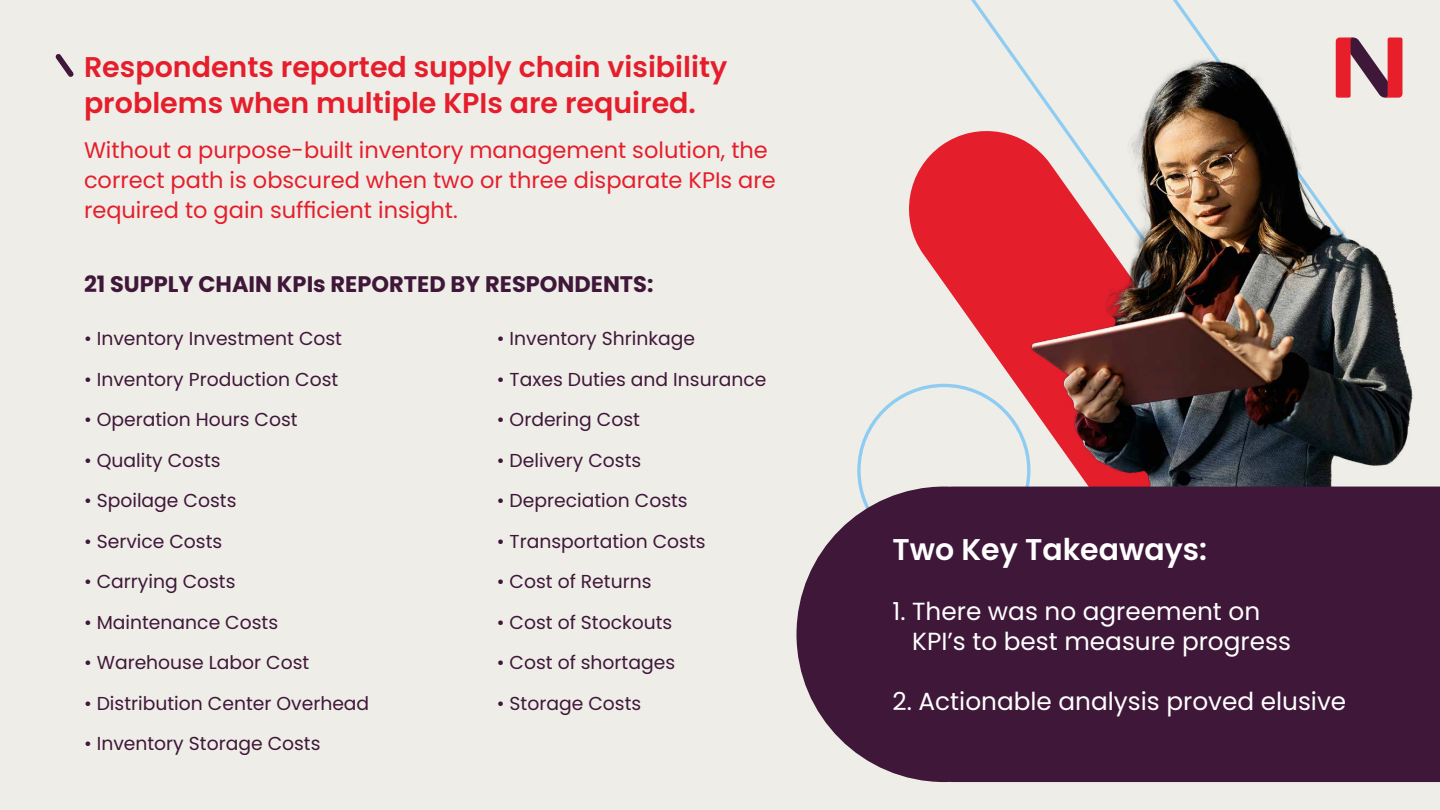
<style>
.page{position:relative;width:1440px;height:810px;background:#efede8}
.page>*{position:absolute;margin:0;border:0;box-sizing:border-box;transform-origin:0 0}
.t1{font:600 30px "Poppins";color:#fff}
.t2{font:600 28.5px/36px "Poppins";color:#e51e2c}
.t3{font:24.75px/30px "Poppins";color:#fff}
.t4{font:22.5px/30px "Poppins";color:#e51e2c}
.t5{font:700 22.5px "Poppins";color:#3f1739}
.t6{font:18.75px "Poppins";color:#3f1739}
</style>
<div class="page">
<svg style="left:55px;top:54px;width:19px;height:23px"></svg>
<svg style="left:898px;top:131px;width:107px;height:356px"></svg>
<img style="left:1005px;top:15px;width:435px;height:472px">
<div style="left:796px;top:487px;width:644px;height:295px;background:#3f1739"></div>
<svg style="left:1336px;top:38px;width:67px;height:61px"></svg>
<h2 class="t2" style="left:84px;top:49px;width:645px">Respondents reported supply chain visibility problems when multiple KPIs are required.</h2>
<p class="t4" style="left:84px;top:135px;width:693px">Without a purpose-built inventory management solution, the correct path is obscured when two or three disparate KPIs are required to gain sufficient insight.</p>
<p class="t5" style="left:84px;top:271px;width:571px">21 SUPPLY CHAIN KPIs REPORTED BY RESPONDENTS:</p>
<p class="t6" style="left:84px;top:328px;width:260px">• Inventory Investment Cost</p>
<p class="t6" style="left:84px;top:368px;width:256px">• Inventory Production Cost</p>
<p class="t6" style="left:84px;top:409px;width:215px">• Operation Hours Cost</p>
<p class="t6" style="left:84px;top:449px;width:138px">• Quality Costs</p>
<p class="t6" style="left:84px;top:490px;width:154px">• Spoilage Costs</p>
<p class="t6" style="left:84px;top:530px;width:140px">• Service Costs</p>
<p class="t6" style="left:84px;top:571px;width:153px">• Carrying Costs</p>
<p class="t6" style="left:84px;top:611px;width:196px">• Maintenance Costs</p>
<p class="t6" style="left:84px;top:652px;width:227px">• Warehouse Labor Cost</p>
<p class="t6" style="left:84px;top:692px;width:287px">• Distribution Center Overhead</p>
<p class="t6" style="left:84px;top:733px;width:238px">• Inventory Storage Costs</p>
<p class="t6" style="left:497px;top:328px;width:200px">• Inventory Shrinkage</p>
<p class="t6" style="left:497px;top:368px;width:271px">• Taxes Duties and Insurance</p>
<p class="t6" style="left:497px;top:409px;width:145px">• Ordering Cost</p>
<p class="t6" style="left:497px;top:449px;width:146px">• Delivery Costs</p>
<p class="t6" style="left:497px;top:490px;width:192px">• Depreciation Costs</p>
<p class="t6" style="left:497px;top:530px;width:210px">• Transportation Costs</p>
<p class="t6" style="left:497px;top:571px;width:156px">• Cost of Returns</p>
<p class="t6" style="left:497px;top:611px;width:177px">• Cost of Stockouts</p>
<p class="t6" style="left:497px;top:652px;width:180px">• Cost of shortages</p>
<p class="t6" style="left:497px;top:692px;width:146px">• Storage Costs</p>
<h1 class="t1" style="left:892px;top:532px;width:316px">Two Key Takeaways:</h1>
<h3 class="t3" style="left:912px;top:597px;width:380px;text-indent:-20px">1. There was no agreement on<br>KPI’s to best measure progress</h3>
<h3 class="t3" style="left:892px;top:687px;width:455px">2. Actionable analysis proved elusive</h3>
</div>
